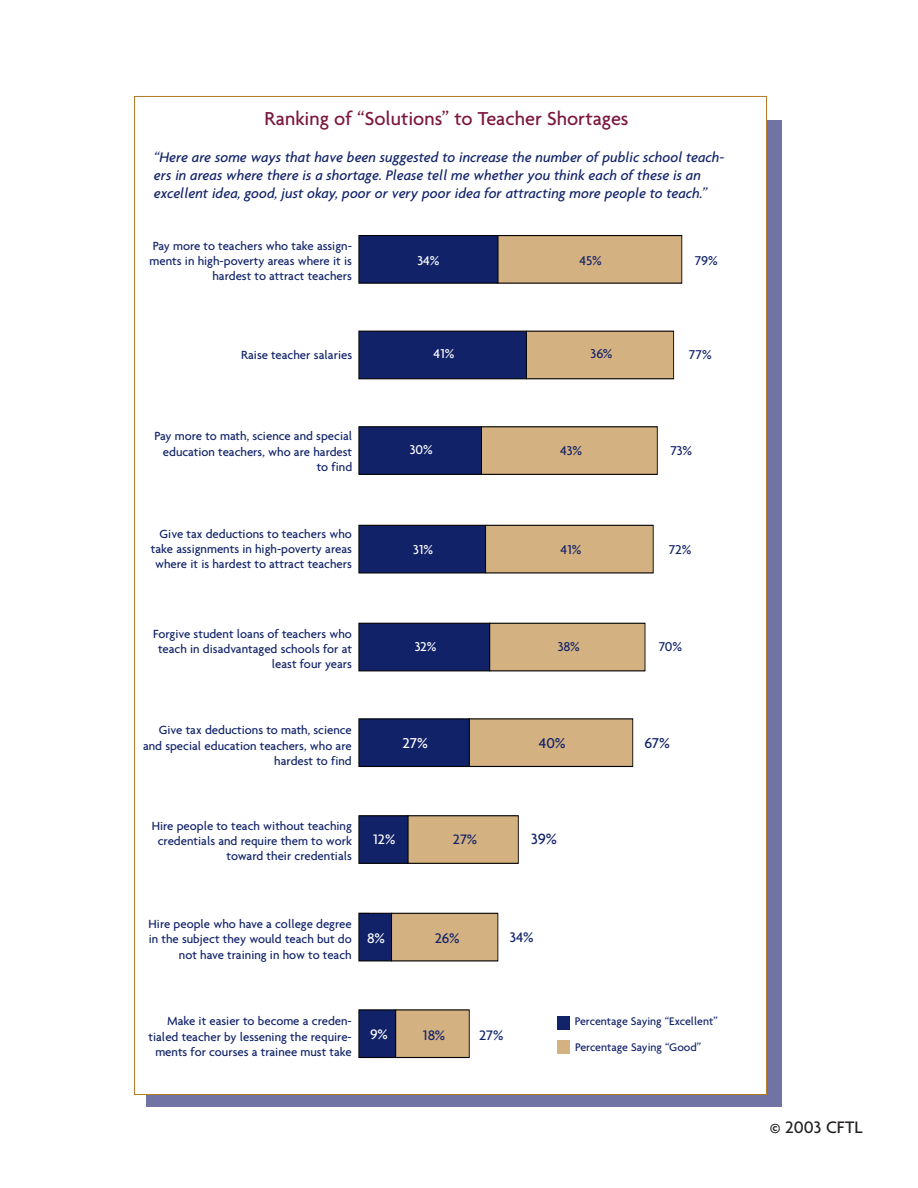
<style>
.page{position:relative;width:918px;height:1188px;background:#fff}
.page>*{position:absolute;margin:0;border:0;box-sizing:border-box;transform-origin:0 0}
.t1{font:500 20.25px "Agenda";color:#7c183e}
.t2{font:500 18px "Agenda";color:#231f20}
.t3{font:500 16.05px "Agenda";color:#112369}
.t4{font:500 15.45px "Agenda";color:#fff}
.t5{font:500 15.45px "Agenda";color:#112269}
.t6{font:500 15.45px "Agenda";color:#112369}
.t7{font:italic 500 15px/18px "Agenda";color:#112369}
.t8{font:500 15px "Agenda";color:#112269}
.t9{font:500 15px "Agenda";color:#112369}
.t10{font:500 15px "Agenda";color:#fff}
.t11{font:500 14.85px "Agenda";color:#112269}
.t12{font:500 14.85px "Agenda";color:#fff}
.t13{font:500 14.85px "Agenda";color:#112369}
.t14{font:500 13.8px "Agenda";color:#fff}
.t15{font:500 13.8px "Agenda";color:#112269}
.t16{font:500 13.8px "Agenda";color:#112369}
.t17{font:500 12.75px/15.3px "Agenda";color:#112369;text-align:right}
.t18{font:500 11.85px/25.5px "Agenda";color:#112369}
</style>
<div class="page">
<div style="left:146px;top:120px;width:636px;height:987px;background:#7073a4"></div>
<div style="left:135px;top:96px;width:632px;height:999px;background:#fff"></div>
<div style="left:498px;top:235px;width:184px;height:48px;background:#d4b181;border:1px solid #000"></div>
<div style="left:526px;top:331px;width:148px;height:48px;background:#d4b181;border:1px solid #000"></div>
<div style="left:481px;top:427px;width:177px;height:48px;background:#d4b181;border:1px solid #000"></div>
<div style="left:485px;top:525px;width:168px;height:48px;background:#d4b181;border:1px solid #000"></div>
<div style="left:489px;top:623px;width:156px;height:48px;background:#d4b181;border:1px solid #000"></div>
<div style="left:469px;top:719px;width:164px;height:48px;background:#d4b181;border:1px solid #000"></div>
<div style="left:408px;top:816px;width:111px;height:48px;background:#d4b181;border:1px solid #000"></div>
<div style="left:391px;top:913px;width:107px;height:48px;background:#d4b181;border:1px solid #000"></div>
<div style="left:395px;top:1010px;width:74px;height:48px;background:#d4b181;border:1px solid #000"></div>
<div style="left:359px;top:235px;width:139px;height:48px;background:#112269;border:1px solid #000"></div>
<div style="left:359px;top:331px;width:168px;height:48px;background:#112269;border:1px solid #000"></div>
<div style="left:359px;top:427px;width:123px;height:48px;background:#112269;border:1px solid #000"></div>
<div style="left:359px;top:525px;width:127px;height:48px;background:#112269;border:1px solid #000"></div>
<div style="left:359px;top:623px;width:131px;height:48px;background:#112269;border:1px solid #000"></div>
<div style="left:359px;top:719px;width:110px;height:48px;background:#112269;border:1px solid #000"></div>
<div style="left:359px;top:816px;width:49px;height:48px;background:#112269;border:1px solid #000"></div>
<div style="left:359px;top:913px;width:33px;height:48px;background:#112269;border:1px solid #000"></div>
<div style="left:359px;top:1010px;width:37px;height:48px;background:#112269;border:1px solid #000"></div>
<div style="left:557px;top:1016px;width:13px;height:13px;background:#112369"></div>
<div style="left:558px;top:1040px;width:12px;height:13px;background:#d4b181"></div>
<h1 class="t1" style="left:265px;top:110px;width:365px">Ranking of “Solutions” to Teacher Shortages</h1>
<p class="t7" style="left:154px;top:150px;width:572px">“Here are some ways that have been suggested to increase the number of public school teach&shy;ers in areas where there is a shortage. Please tell me whether you think each of these is an excellent idea, good, just okay, poor or very poor idea for attracting more people to teach.”</p>
<p class="t17" style="left:150px;top:239px;width:204px">Pay more to teachers who take assign&shy;ments in high-poverty areas where it is hardest to attract teachers</p>
<p class="t17" style="left:241px;top:348px;width:113px">Raise teacher salaries</p>
<p class="t14" style="left:417px;top:255px;width:23px">34%</p>
<p class="t15" style="left:579px;top:255px;width:24px">45%</p>
<p class="t14" style="left:434px;top:348px;width:23px">41%</p>
<p class="t15" style="left:591px;top:348px;width:23px">36%</p>
<p class="t16" style="left:695px;top:255px;width:24px">79%</p>
<p class="t16" style="left:689px;top:349px;width:24px">77%</p>
<p class="t17" style="left:154px;top:429px;width:199px">Pay more to math, science and special education teachers, who are hardest to find</p>
<p class="t17" style="left:151px;top:527px;width:203px">Give tax deductions to teachers who take assignments in high-poverty areas where it is hardest to attract teachers</p>
<p class="t14" style="left:410px;top:444px;width:25px">30%</p>
<p class="t15" style="left:560px;top:445px;width:24px">43%</p>
<p class="t14" style="left:413px;top:544px;width:22px">31%</p>
<p class="t15" style="left:561px;top:544px;width:23px">41%</p>
<p class="t16" style="left:670px;top:445px;width:23px">73%</p>
<p class="t16" style="left:669px;top:544px;width:24px">72%</p>
<p class="t17" style="left:153px;top:627px;width:200px">Forgive student loans of teachers who teach in disadvantaged schools for at least four years</p>
<p class="t17" style="left:143px;top:723px;width:210px">Give tax deductions to math, science and special education teachers, who are hardest to find</p>
<p class="t14" style="left:415px;top:641px;width:23px">32%</p>
<p class="t15" style="left:558px;top:641px;width:24px">38%</p>
<p class="t4" style="left:402px;top:736px;width:27px">27%</p>
<p class="t5" style="left:539px;top:736px;width:29px">40%</p>
<p class="t17" style="left:152px;top:819px;width:202px">Hire people to teach without teaching credentials and require them to work toward their credentials</p>
<p class="t12" style="left:373px;top:834px;width:24px">12%</p>
<p class="t11" style="left:453px;top:834px;width:26px">27%</p>
<p class="t3" style="left:531px;top:833px;width:27px">39%</p>
<p class="t16" style="left:659px;top:641px;width:25px">70%</p>
<p class="t6" style="left:644px;top:737px;width:27px">67%</p>
<p class="t17" style="left:149px;top:917px;width:205px">Hire people who have a college degree in the subject they would teach but do not have training in how to teach</p>
<p class="t10" style="left:367px;top:932px;width:19px">8%</p>
<p class="t8" style="left:435px;top:932px;width:26px">26%</p>
<p class="t9" style="left:510px;top:932px;width:25px">34%</p>
<p class="t17" style="left:149px;top:1014px;width:205px">Make it easier to become a creden&shy;tialed teacher by lessening the require&shy;ments for courses a trainee must take</p>
<p class="t12" style="left:370px;top:1028px;width:19px">9%</p>
<p class="t11" style="left:423px;top:1029px;width:24px">18%</p>
<p class="t13" style="left:479px;top:1029px;width:26px">27%</p>
<p class="t18" style="left:575px;top:1010px;width:145px">Percentage Saying “Excellent”<br>Percentage Saying “Good”</p>
<h2 class="t2" style="left:770px;top:1120px;width:94px">© 2003 CFTL</h2>
</div>
